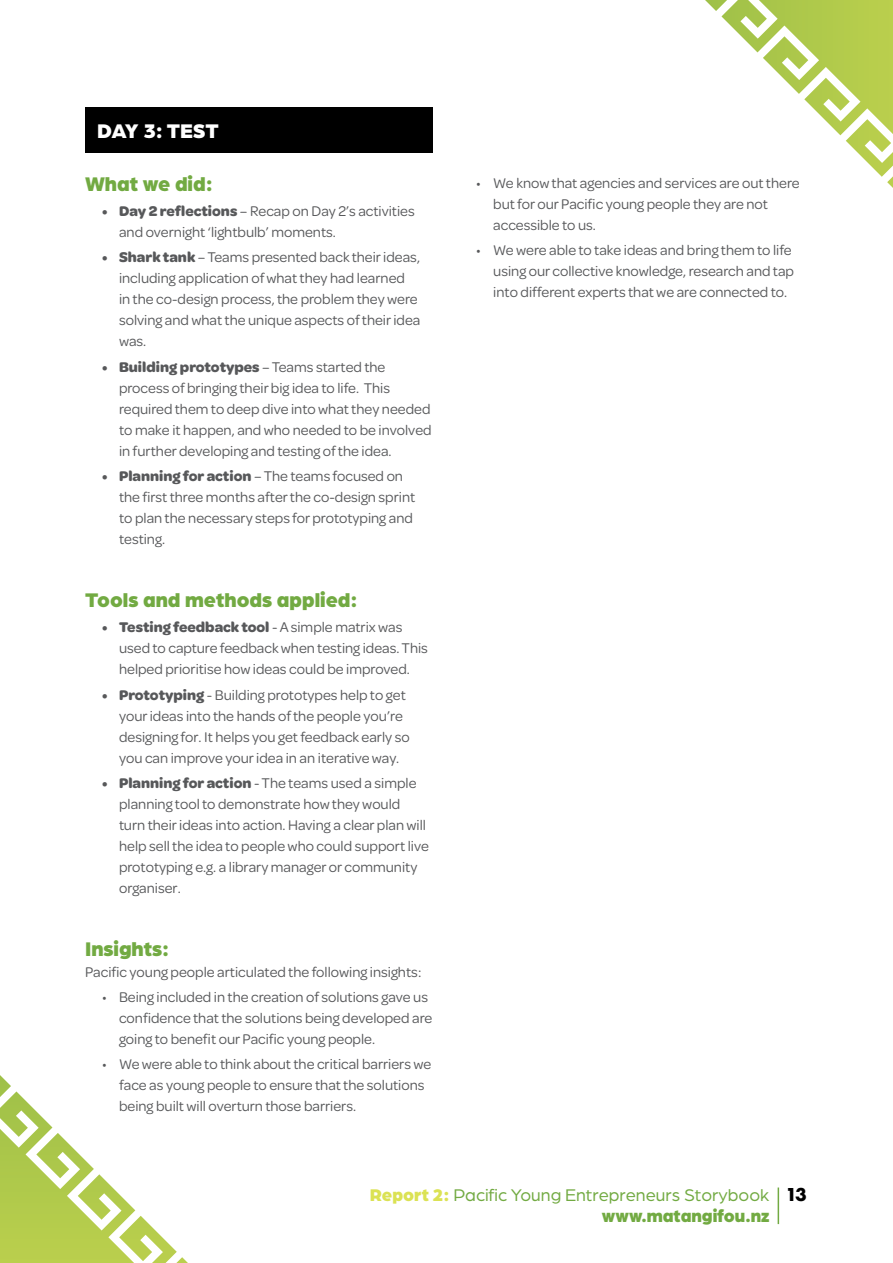
<style>
.page{position:relative;width:893px;height:1263px;background:#fff}
.page>*{position:absolute;margin:0;border:0;box-sizing:border-box;transform-origin:0 0}
.Headings{font:900 21px "Arboria";color:#72aa42}
.t1{font:900 21px "Arboria";letter-spacing:-.015em;color:#fff}
.t2{font:18px/21px "Arboria";color:#72aa42}
.Content{font:15px/21px "Omnes";color:#57585a}
.s1{font-weight:700}
.s2{font-weight:900;color:#dbe254}
.s3{font-family:"Futura PT";font-weight:700;font-size:19.5px;color:#000}
.s4{font-weight:900}
</style>
<div class="page">
<svg style="left:705px;top:0;width:188px;height:188px"></svg>
<svg style="left:0;top:1075px;width:188px;height:188px"></svg>
<hr style="left:778px;top:1187px;width:1px;height:37px;background:#72aa42">
<div style="left:86px;top:107px;width:347px;height:46px;background:#000"></div>
<p class="t1" style="left:97px;top:115px;width:123px">DAY 3: TEST</p>
<p class="Headings" style="left:85px;top:169px;width:129px">What we did:</p>
<p class="Content" style="left:119px;top:200px;width:297px;text-indent:-17px"><span class="s1">• Day 2 reflections</span> – Recap on Day 2’s activities and overnight ‘lightbulb’ moments.</p>
<p class="Content" style="left:119px;top:246px;width:303px;text-indent:-17px"><span class="s1">• Shark tank</span> – Teams presented back their ideas, including application of what they had learned<br>in the co-design process, the problem they were solving and what the unique aspects of their idea was.</p>
<p class="Content" style="left:119px;top:355px;width:314px;text-indent:-17px"><span class="s1">• Building prototypes</span> – Teams started the process of bringing their big idea to life. This required them to deep dive into what they needed to make it happen, and who needed to be involved in further developing and testing of the idea.</p>
<p class="Content" style="left:119px;top:465px;width:298px;text-indent:-17px"><span class="s1">• Planning for action</span> – The teams focused on the first three months after the co-design sprint to plan the necessary steps for prototyping and testing.</p>
<p class="Headings" style="left:85px;top:585px;width:274px">Tools and methods applied:</p>
<p class="Content" style="left:119px;top:616px;width:310px;text-indent:-17px"><span class="s1">• Testing feedback tool</span> - A simple matrix was used to capture feedback when testing ideas. This helped prioritise how ideas could be improved.</p>
<p class="Content" style="left:119px;top:683px;width:292px;text-indent:-17px"><span class="s1">• Prototyping</span> - Building prototypes help to get your ideas into the hands of the people you’re designing for. It helps you get feedback early so you can improve your idea in an iterative way.</p>
<p class="Content" style="left:119px;top:771px;width:311px;text-indent:-17px"><span class="s1">• Planning for action</span> - The teams used a simple planning tool to demonstrate how they would turn their ideas into action. Having a clear plan will help sell the idea to people who could support live prototyping e.g. a library manager or community organiser.</p>
<p class="Headings" style="left:85px;top:934px;width:86px">Insights:</p>
<p class="Content" style="left:85px;top:960px;width:338px">Pacific young people articulated the following insights:</p>
<p class="Content" style="left:119px;top:986px;width:315px;text-indent:-17px">• Being included in the creation of solutions gave us confidence that the solutions being developed are going to benefit our Pacific young people.</p>
<p class="Content" style="left:119px;top:1053px;width:314px;text-indent:-17px">• We were able to think about the critical barriers we face as young people to ensure that the solutions being built will overturn those barriers.</p>
<p class="Content" style="left:493px;top:172px;width:308px;text-indent:-17px">• We know that agencies and services are out there but for our Pacific young people they are not accessible to us.</p>
<p class="Content" style="left:493px;top:239px;width:302px;text-indent:-17px">• We were able to take ideas and bring them to life using our collective knowledge, research and tap into different experts that we are connected to.</p>
<p class="t2" style="left:602px;top:1184px;width:206px;text-indent:-232px"><span class="s2">Report 2:</span> Pacific Young Entrepreneurs Storybook <span class="s3">13 </span><span class="s4">www.matangifou.nz</span></p>
</div>
